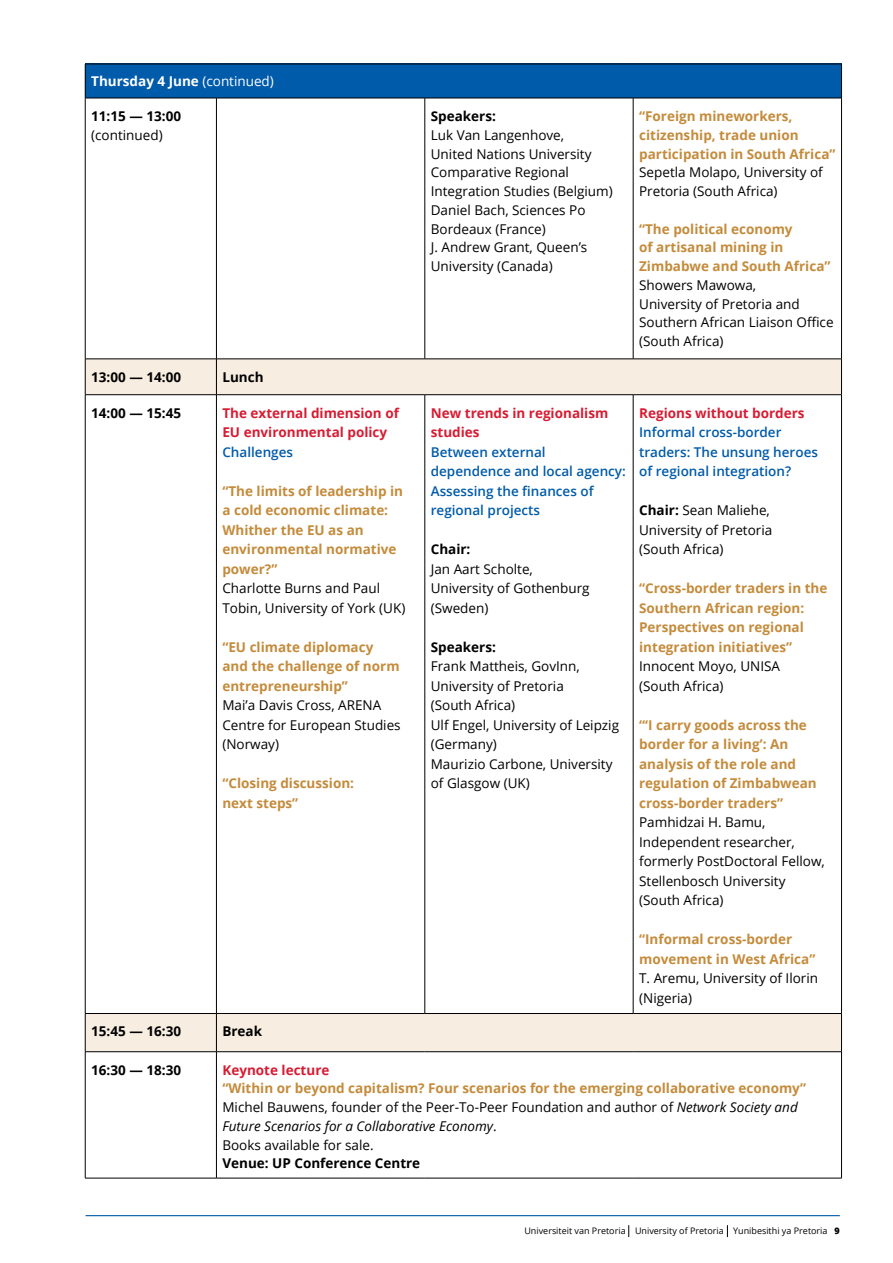
<style>
.page{position:relative;width:893px;height:1263px;background:#fff}
.page>*{position:absolute;margin:0;border:0;box-sizing:border-box;transform-origin:0 0}
.t1{font:13.5px/19.5px "Open Sans";color:#000}
.t2{font:700 13.5px/19.5px "Open Sans";color:#c48b3b}
.t3{font:600 13.5px/19.5px "Open Sans";color:#005baa}
.t4{font:700 13.5px "Open Sans";color:#000}
.t5{font:700 13.5px/19.5px "Open Sans";color:#d71c33}
.t6{font:700 13.5px "Open Sans";color:#fff}
.t7{font:9px "Open Sans";color:#000}
.s1{font-weight:400}
.s2{font-weight:700}
.s3{font-weight:700;color:#c48b3b}
.s4{font-style:italic}
.s5{font-weight:800}
</style>
<div class="page">
<hr style="left:86px;top:1215px;width:754px;height:1px;background:#005baa">
<svg style="left:628px;top:1225px;width:1px;height:12px"></svg>
<svg style="left:727px;top:1225px;width:1px;height:12px"></svg>
<div style="left:85px;top:64px;width:756px;height:34px;background:#005baa"></div>
<svg style="left:86px;top:360px;width:755px;height:691px"></svg>
<hr style="left:85px;top:64px;width:131px;height:1px;background:#000">
<hr style="left:85px;top:64px;width:1px;height:34px;background:#000">
<hr style="left:216px;top:64px;width:209px;height:1px;background:#000">
<hr style="left:425px;top:64px;width:104px;height:1px;background:#000">
<hr style="left:529px;top:64px;width:104px;height:1px;background:#000">
<hr style="left:633px;top:64px;width:209px;height:1px;background:#000">
<hr style="left:841px;top:64px;width:1px;height:34px;background:#000">
<hr style="left:85px;top:98px;width:1px;height:261px;background:#000">
<hr style="left:216px;top:98px;width:1px;height:261px;background:#000">
<hr style="left:425px;top:98px;width:1px;height:261px;background:#000">
<hr style="left:633px;top:98px;width:1px;height:261px;background:#000">
<hr style="left:841px;top:98px;width:1px;height:261px;background:#000">
<hr style="left:841px;top:359px;width:1px;height:35px;background:#000">
<hr style="left:85px;top:395px;width:1px;height:618px;background:#000">
<hr style="left:216px;top:395px;width:1px;height:618px;background:#000">
<hr style="left:425px;top:395px;width:1px;height:618px;background:#000">
<hr style="left:633px;top:395px;width:1px;height:618px;background:#000">
<hr style="left:841px;top:395px;width:1px;height:618px;background:#000">
<hr style="left:841px;top:1014px;width:1px;height:37px;background:#000">
<hr style="left:85px;top:1052px;width:1px;height:126px;background:#000">
<hr style="left:216px;top:1052px;width:1px;height:126px;background:#000">
<hr style="left:841px;top:1052px;width:1px;height:126px;background:#000">
<hr style="left:85px;top:1178px;width:131px;height:1px;background:#000">
<hr style="left:216px;top:1178px;width:209px;height:1px;background:#000">
<hr style="left:425px;top:1178px;width:104px;height:1px;background:#000">
<hr style="left:529px;top:1178px;width:104px;height:1px;background:#000">
<hr style="left:633px;top:1178px;width:209px;height:1px;background:#000">
<hr style="left:85px;top:98px;width:131px;height:1px;background:#000">
<hr style="left:85px;top:359px;width:131px;height:1px;background:#000">
<hr style="left:85px;top:359px;width:1px;height:35px;background:#000">
<hr style="left:85px;top:394px;width:131px;height:1px;background:#000">
<hr style="left:85px;top:1013px;width:131px;height:1px;background:#000">
<hr style="left:85px;top:1014px;width:1px;height:37px;background:#000">
<hr style="left:85px;top:1051px;width:131px;height:1px;background:#000">
<hr style="left:216px;top:98px;width:209px;height:1px;background:#000">
<hr style="left:425px;top:98px;width:104px;height:1px;background:#000">
<hr style="left:529px;top:98px;width:104px;height:1px;background:#000">
<hr style="left:633px;top:98px;width:209px;height:1px;background:#000">
<hr style="left:216px;top:359px;width:209px;height:1px;background:#000">
<hr style="left:216px;top:359px;width:1px;height:35px;background:#000">
<hr style="left:425px;top:359px;width:104px;height:1px;background:#000">
<hr style="left:529px;top:359px;width:104px;height:1px;background:#000">
<hr style="left:633px;top:359px;width:209px;height:1px;background:#000">
<hr style="left:216px;top:394px;width:209px;height:1px;background:#000">
<hr style="left:425px;top:394px;width:104px;height:1px;background:#000">
<hr style="left:529px;top:394px;width:104px;height:1px;background:#000">
<hr style="left:633px;top:394px;width:209px;height:1px;background:#000">
<hr style="left:216px;top:1013px;width:209px;height:1px;background:#000">
<hr style="left:216px;top:1014px;width:1px;height:37px;background:#000">
<hr style="left:425px;top:1013px;width:104px;height:1px;background:#000">
<hr style="left:529px;top:1013px;width:104px;height:1px;background:#000">
<hr style="left:633px;top:1013px;width:209px;height:1px;background:#000">
<hr style="left:216px;top:1051px;width:209px;height:1px;background:#000">
<hr style="left:425px;top:1051px;width:104px;height:1px;background:#000">
<hr style="left:529px;top:1051px;width:104px;height:1px;background:#000">
<hr style="left:633px;top:1051px;width:209px;height:1px;background:#000">
<p class="t6" style="left:91px;top:72px;width:184px">Thursday 4 June <span class="s1">(continued)</span></p>
<p class="t4" style="left:91px;top:107px;width:91px">11:15 — 13:00</p>
<p class="t1" style="left:91px;top:125px;width:73px">(continued)</p>
<p class="t4" style="left:91px;top:368px;width:91px">13:00 — 14:00</p>
<p class="t4" style="left:222px;top:368px;width:43px">Lunch</p>
<p class="t4" style="left:91px;top:403px;width:91px">14:00 — 15:45</p>
<p class="t5" style="left:222px;top:403px;width:178px">The external dimension of<br>EU environmental policy</p>
<p class="t3" style="left:222px;top:442px;width:72px">Challenges</p>
<p class="t2" style="left:222px;top:481px;width:182px">“The limits of leadership in a cold economic climate:<br>Whither the EU as an environmental normative power?”</p>
<p class="t1" style="left:222px;top:578px;width:184px">Charlotte Burns and Paul<br>Tobin, University of York (UK)</p>
<p class="t2" style="left:222px;top:637px;width:179px">“EU climate diplomacy and the challenge of norm entrepreneurship”</p>
<p class="t1" style="left:222px;top:695px;width:180px">Mai’a Davis Cross, ARENA<br>Centre for European Studies (Norway)</p>
<p class="t2" style="left:222px;top:773px;width:133px">“Closing discussion: next steps”</p>
<p class="t4" style="left:431px;top:107px;width:67px">Speakers:</p>
<p class="t1" style="left:431px;top:125px;width:184px;line-height:18.8px">Luk Van Langenhove,<br>United Nations University<br>Comparative Regional<br>Integration Studies (Belgium)<br>Daniel Bach, Sciences Po<br>Bordeaux (France)<br>J. Andrew Grant, Queen’s<br>University (Canada)</p>
<p class="t2" style="left:639px;top:106px;width:198px;line-height:18.8px">“Foreign mineworkers, citizenship, trade union participation in South Africa”</p>
<p class="t1" style="left:639px;top:163px;width:185px;line-height:18.8px">Sepetla Molapo, University of<br>Pretoria (South Africa)</p>
<p class="t2" style="left:639px;top:219px;width:193px;line-height:18.8px">“The political economy<br>of artisanal mining in<br>Zimbabwe and South Africa”</p>
<p class="t1" style="left:639px;top:275px;width:196px;line-height:18.8px">Showers Mawowa,<br>University of Pretoria and<br>Southern African Liaison Office (South Africa)</p>
<p class="t5" style="left:431px;top:403px;width:179px">New trends in regionalism studies</p>
<p class="t3" style="left:431px;top:442px;width:197px">Between external dependence and local agency:<br>Assessing the finances of regional projects</p>
<p class="t4" style="left:431px;top:540px;width:41px">Chair:</p>
<p class="t1" style="left:431px;top:559px;width:160px">Jan Aart Scholte,<br>University of Gothenburg (Sweden)</p>
<p class="t4" style="left:431px;top:637px;width:67px">Speakers:</p>
<p class="t1" style="left:431px;top:656px;width:190px">Frank Mattheis, GovInn,<br>University of Pretoria<br>(South Africa)<br>Ulf Engel, University of Leipzig (Germany)<br>Maurizio Carbone, University of Glasgow (UK)</p>
<p class="t5" style="left:639px;top:403px;width:167px">Regions without borders</p>
<p class="t3" style="left:639px;top:422px;width:180px">Informal cross-border traders: The unsung heroes of regional integration?</p>
<p class="t1" style="left:639px;top:500px;width:135px"><span class="s2">Chair:</span> Sean Maliehe,<br>University of Pretoria (South Africa)</p>
<p class="t2" style="left:639px;top:578px;width:190px">“Cross-border traders in the<br>Southern African region:<br>Perspectives on regional integration initiatives”</p>
<p class="t1" style="left:639px;top:656px;width:142px">Innocent Moyo, UNISA (South Africa)</p>
<p class="t2" style="left:639px;top:715px;width:179px">“‘I carry goods across the border for a living’: An analysis of the role and regulation of Zimbabwean cross-border traders”</p>
<p class="t1" style="left:639px;top:812px;width:187px">Pamhidzai H. Bamu,<br>Independent researcher, formerly PostDoctoral Fellow,<br>Stellenbosch University (South Africa)</p>
<p class="t2" style="left:639px;top:929px;width:178px">“Informal cross-border movement in West Africa”</p>
<p class="t1" style="left:639px;top:968px;width:180px">T. Aremu, University of Ilorin (Nigeria)</p>
<p class="t4" style="left:91px;top:1022px;width:91px">15:45 — 16:30</p>
<p class="t4" style="left:222px;top:1022px;width:41px">Break</p>
<p class="t4" style="left:91px;top:1060px;width:91px">16:30 — 18:30</p>
<p class="t5" style="left:222px;top:1059px;width:109px">Keynote lecture</p>
<p class="t1" style="left:222px;top:1079px;width:585px;line-height:18.8px"><span class="s3">“Within or beyond capitalism? Four scenarios for the emerging collaborative economy” </span>Michel Bauwens, founder of the Peer-To-Peer Foundation and author of <span class="s4">Network Society and Future Scenarios for a Collaborative Economy</span>.<br>Books available for sale.</p>
<p class="t4" style="left:222px;top:1154px;width:199px">Venue: UP Conference Centre</p>
<p class="t7" style="left:524px;top:1224px;width:317px">Universiteit van Pretoria University of Pretoria Yunibesithi ya Pretoria <span class="s5">9</span></p>
</div>
